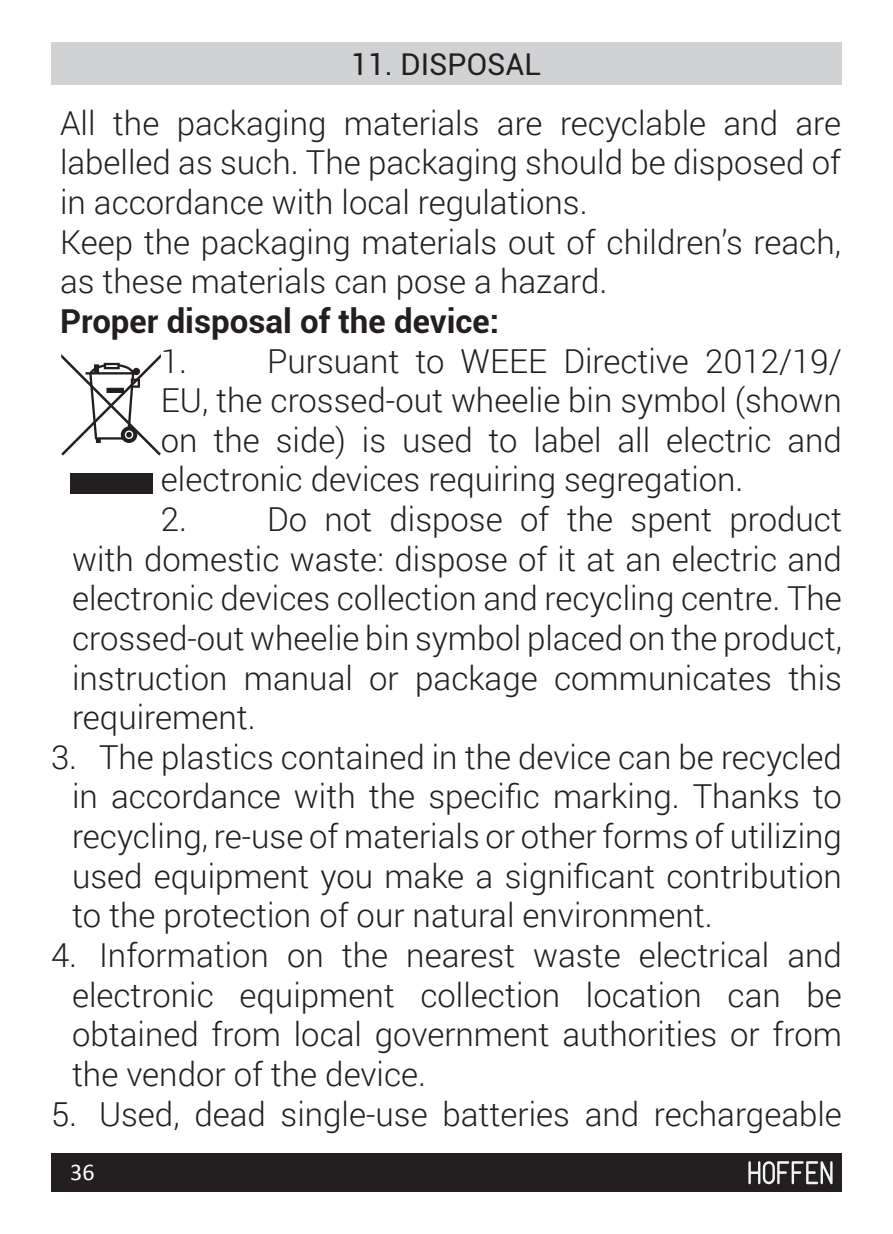
<style>
.page{position:relative;width:893px;height:1234px;background:#fff}
.page>*{position:absolute;margin:0;border:0;box-sizing:border-box;transform-origin:0 0}
.normalny{font:300 33px/39.6px "Roboto";color:#231f20;text-align:justify}
.normalny-2{font:700 33px "Roboto";color:#231f20}
.TYTULY_ROZDZIALOW{font:30px "Roboto";color:#231f20}
.t1{font:24px "Calibri";color:#fff}
</style>
<div class="page">
<div style="left:51px;top:1152px;width:791px;height:39px;background:#231f20"></div>
<svg style="left:748px;top:1161px;width:85px;height:22px"></svg>
<div style="left:51px;top:43px;width:790px;height:42px;background:#d1d2d4"></div>
<div style="left:71px;top:473px;width:82px;height:20px;background:#231f20"></div>
<svg style="left:61px;top:354px;width:100px;height:101px"></svg>
<div style="left:106px;top:387px;width:18px;height:6px;background:#231f20"></div>
<p class="TYTULY_ROZDZIALOW" style="left:351px;top:43px;width:191px">11. DISPOSAL</p>
<p class="normalny" style="left:60px;top:102px;width:783px">All the packaging materials are recyclable and are labelled as such. The packaging should be disposed of in accordance with local regulations.</p>
<p class="normalny" style="left:60px;top:221px;width:782px">Keep the packaging materials out of children’s reach, as these materials can pose a hazard.</p>
<p class="normalny-2" style="left:60px;top:298px;width:441px">Proper disposal of the device:</p>
<p class="normalny" style="left:161px;top:340px;width:28px">1.</p>
<p class="normalny" style="left:161px;top:340px;width:683px;text-indent:106px">Pursuant to WEEE Directive 2012/19/ EU, the crossed-out wheelie bin symbol (shown on the side) is used to label all electric and electronic devices requiring segregation.</p>
<p class="normalny" style="left:161px;top:498px;width:28px">2.</p>
<p class="normalny" style="left:72px;top:498px;width:771px;text-indent:195px">Do not dispose of the spent product with domestic waste: dispose of it at an electric and electronic devices collection and recycling centre. The crossed-out wheelie bin symbol placed on the product, instruction manual or package communicates this requirement.</p>
<p class="normalny" style="left:72px;top:736px;width:771px;text-indent:-21px">3. The plastics contained in the device can be recycled in accordance with the specific marking. Thanks to recycling, re-use of materials or other forms of utilizing used equipment you make a significant contribution to the protection of our natural environment.</p>
<p class="normalny" style="left:72px;top:934px;width:771px;text-indent:-21px">4. Information on the nearest waste electrical and electronic equipment collection location can be obtained from local government authorities or from the vendor of the device.</p>
<p class="normalny" style="left:51px;top:1092px;width:792px">5. Used, dead single-use batteries and rechargeable</p>
<p class="t1" style="left:70px;top:1156px;width:26px">36</p>
</div>
